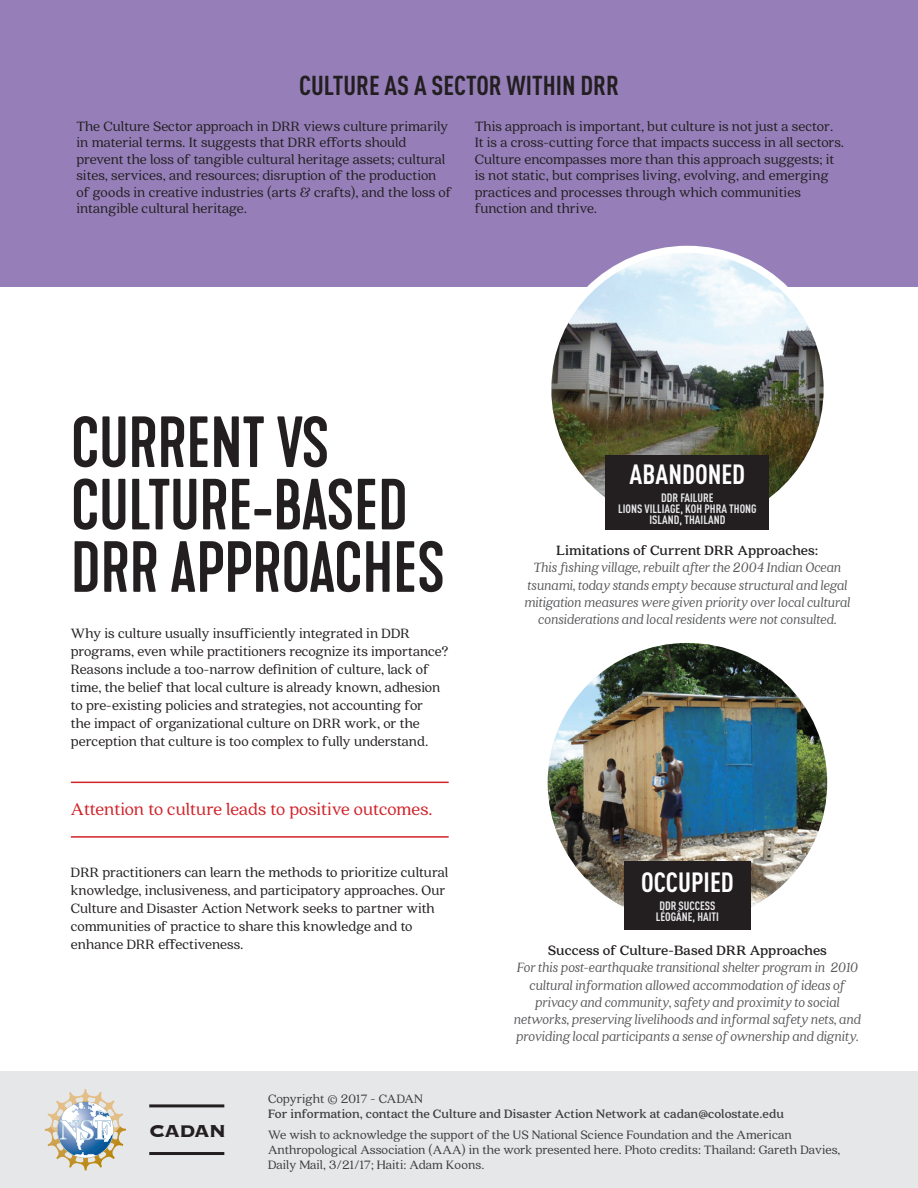
<style>
.page{position:relative;width:918px;height:1188px;background:#fff}
.page>*{position:absolute;margin:0;border:0;box-sizing:border-box;transform-origin:0 0}
.t1{font:500 67.5px/62.4px "Kapra Neue";color:#231f20}
.t2{font:700 27.45px "DIN Cond";color:#fff}
.Body_Copy{font:700 27px "DIN Cond";color:#231f20}
.Headline{font:700 22.5px "Copperplate";letter-spacing:-.06em;color:#231f20}
.Body_Copy-2{font:18.75px "Quincy CF";color:#d1232a}
.Body_Copy-3{font:15px/16.5px "Quincy CF";color:#231f20}
.Body_Copy-4{font:italic 15px/17.2px "Quincy CF";color:#57585a;text-align:center}
.Body_Copy-5{font:700 15px "Quincy CF";color:#231f20}
.t3{font:13.5px/15px "Quincy CF";color:#3e3e3f}
.t4{font:700 13.5px "Quincy CF";color:#3e3e3f}
.t5{font:700 12px/11.4px "DIN Cond";color:#e6e7e9;text-align:center}
</style>
<div class="page">
<div style="left:0;top:1072px;width:918px;height:116px;background:#e6e7e9"></div>
<div style="left:0;top:0;width:918px;height:286px;background:#967fb9"></div>
<svg style="left:45px;top:1089px;width:81px;height:81px"></svg>
<hr style="left:149px;top:1104px;width:75px;height:3px;background:#231f20">
<hr style="left:149px;top:1152px;width:75px;height:3px;background:#231f20">
<img style="left:548px;top:643px;width:279px;height:279px;border-radius:140px">
<div style="left:624px;top:861px;width:127px;height:69px;background:#231f20"></div>
<img style="left:548px;top:249px;width:279px;height:280px;border-radius:140px">
<hr style="left:71px;top:782px;width:378px;height:1px;background:#d1232a">
<hr style="left:71px;top:836px;width:378px;height:2px;background:#d1232a">
<div style="left:606px;top:456px;width:163px;height:74px;background:#231f20"></div>
<p class="Body_Copy" style="left:299px;top:69px;width:321px">CULTURE AS A SECTOR WITHIN DRR</p>
<p class="Body_Copy-3" style="left:76px;top:118px;width:377px">The Culture Sector approach in DRR views culture primarily in material terms. It suggests that DRR efforts should prevent the loss of tangible cultural heritage assets; cultural sites, services, and resources; disruption of the production of goods in creative industries (arts &amp; crafts), and the loss of intangible cultural heritage.</p>
<p class="Body_Copy-3" style="left:475px;top:118px;width:371px">This approach is important, but culture is not just a sector.<br>It is a cross-cutting force that impacts success in all sectors.<br>Culture encompasses more than this approach suggests; it is not static, but comprises living, evolving, and emerging practices and processes through which communities function and thrive.</p>
<p class="t1" style="left:71px;top:413px;width:376px">CURRENT VS<br>CULTURE-BASED<br>DRR APPROACHES</p>
<p class="Body_Copy-3" style="left:71px;top:624px;width:379px;line-height:18px">Why is culture usually insufficiently integrated in DDR programs, even while practitioners recognize its importance?<br>Reasons include a too-narrow definition of culture, lack of time, the belief that local culture is already known, adhesion to pre-existing policies and strategies, not accounting for<br>the impact of organizational culture on DRR work, or the perception that culture is too complex to fully understand.</p>
<p class="Body_Copy-2" style="left:71px;top:798px;width:363px">Attention to culture leads to positive outcomes.</p>
<p class="Body_Copy-3" style="left:71px;top:863px;width:379px;line-height:18px">DRR practitioners can learn the methods to prioritize cultural knowledge, inclusiveness, and participatory approaches. Our Culture and Disaster Action Network seeks to partner with communities of practice to share this knowledge and to enhance DRR effectiveness.</p>
<p class="t2" style="left:630px;top:458px;width:117px">ABANDONED</p>
<p class="t5" style="left:661px;top:491px;width:54px">DDR FAILURE</p>
<p class="t5" style="left:618px;top:503px;width:140px">LIONS VILLIAGE, KOH PHRA THONG<br>ISLAND, THAILAND</p>
<p class="Body_Copy-5" style="left:556px;top:542px;width:263px">Limitations of Current DRR Approaches:</p>
<p class="Body_Copy-4" style="left:524px;top:559px;width:328px">This fishing village, rebuilt after the 2004 Indian Ocean tsunami, today stands empty because structural and legal mitigation measures were given priority over local cultural considerations and local residents were not consulted.</p>
<p class="t2" style="left:641px;top:866px;width:94px">OCCUPIED</p>
<p class="t5" style="left:659px;top:899px;width:58px">DDR SUCCESS</p>
<p class="t5" style="left:656px;top:911px;width:65px">LÉOGÂNE, HAITI</p>
<p class="Body_Copy-5" style="left:548px;top:941px;width:281px">Success of Culture-Based DRR Approaches</p>
<p class="Body_Copy-4" style="left:514px;top:959px;width:349px">For this post-earthquake transitional shelter program in 2010 cultural information allowed accommodation of ideas of privacy and community, safety and proximity to social networks, preserving livelihoods and informal safety nets, and providing local participants a sense of ownership and dignity.</p>
<p class="Headline" style="left:149px;top:1116px;width:79px">CADAN</p>
<p class="t3" style="left:268px;top:1091px;width:156px">Copyright © 2017 - CADAN</p>
<p class="t4" style="left:268px;top:1105px;width:517px">For information, contact the Culture and Disaster Action Network at cadan@colostate.edu</p>
<p class="t3" style="left:268px;top:1127px;width:574px">We wish to acknowledge the support of the US National Science Foundation and the American<br>Anthropological Association (AAA) in the work presented here. Photo credits: Thailand: Gareth Davies,<br>Daily Mail, 3/21/17; Haiti: Adam Koons.</p>
</div>
